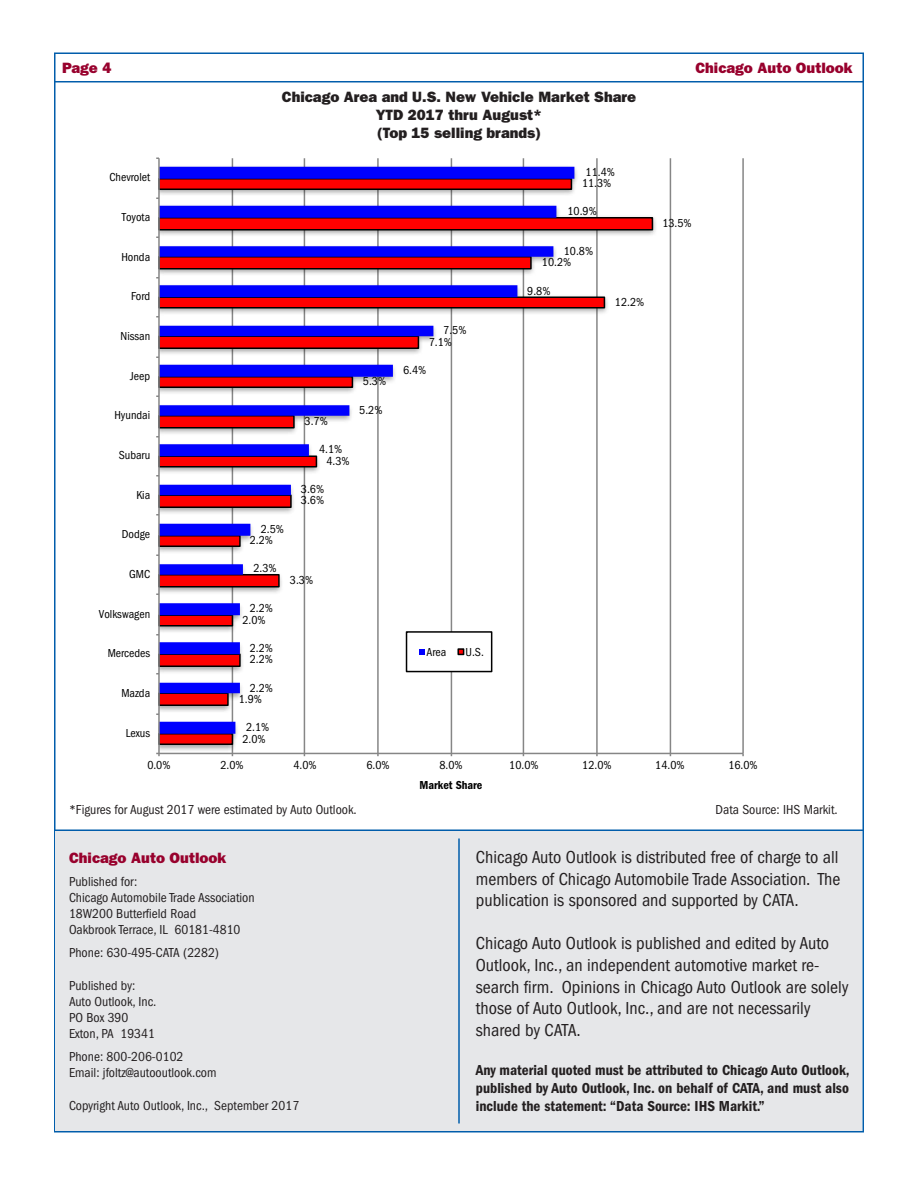
<style>
.page{position:relative;width:918px;height:1188px;background:#fff}
.page>*{position:absolute;margin:0;border:0;box-sizing:border-box;transform-origin:0 0}
.t1{font:condensed 18px/21.6px "ITC Franklin Gothic Std";color:#231f20;text-align:justify}
.Body{font:15px/18px "ITC Franklin Gothic Std Dm Cd";color:#231f20;text-align:justify}
.t2{font:15px "ITC Franklin Gothic Std Hvy";color:#231f20}
.t3{font:15px "ITC Franklin Gothic Std Hvy";color:#98012d}
.Body-2{font:condensed 13.5px/16.2px "ITC Franklin Gothic Std";color:#231f20}
.t4{font:condensed 12px "ITC Franklin Gothic Std";color:#000}
.t5{font:12px "ITC Franklin Gothic Std Dm Cd";color:#000}
</style>
<div class="page">
<hr style="left:232px;top:158px;width:1px;height:595px;background:#868686">
<hr style="left:304px;top:158px;width:1px;height:595px;background:#868686">
<hr style="left:377px;top:158px;width:2px;height:595px;background:#868686">
<hr style="left:451px;top:158px;width:1px;height:595px;background:#868686">
<hr style="left:523px;top:158px;width:1px;height:595px;background:#868686">
<hr style="left:596px;top:158px;width:2px;height:595px;background:#868686">
<hr style="left:670px;top:158px;width:1px;height:595px;background:#868686">
<hr style="left:742px;top:158px;width:2px;height:595px;background:#868686">
<svg style="left:160px;top:177px;width:494px;height:569px"></svg>
<svg style="left:160px;top:167px;width:414px;height:567px"></svg>
<hr style="left:159px;top:753px;width:584px;height:1px;background:#868686">
<hr style="left:158px;top:158px;width:2px;height:595px;background:#868686">
<div style="left:407px;top:632px;width:85px;height:40px;background:#fff"></div>
<div style="left:406px;top:631px;width:86px;height:41px;border:2px solid #000"></div>
<svg style="left:419px;top:649px;width:6px;height:5px"></svg>
<div style="left:457px;top:648px;width:7px;height:7px;border:2px solid #000"></div>
<hr style="left:54px;top:81px;width:810px;height:1px;background:#015dab">
<hr style="left:54px;top:830px;width:810px;height:1px;background:#015dab">
<div style="left:56px;top:831px;width:806px;height:300px;background:#e6e7e9"></div>
<hr style="left:458px;top:838px;width:2px;height:285px;background:#015dab">
<p class="t3" style="left:62px;top:59px;width:51px">Page 4</p>
<p class="t3" style="left:695px;top:59px;width:159px">Chicago Auto Outlook</p>
<p class="t2" style="left:282px;top:88px;width:356px">Chicago Area and U.S. New Vehicle Market Share</p>
<p class="t2" style="left:376px;top:106px;width:168px">YTD 2017 thru August*</p>
<p class="t2" style="left:377px;top:124px;width:165px">(Top 15 selling brands)</p>
<p class="t4" style="left:109px;top:171px;width:42px">Chevrolet</p>
<p class="t4" style="left:586px;top:165px;width:31px">11.4%</p>
<p class="t4" style="left:582px;top:176px;width:31px">11.3%</p>
<p class="t4" style="left:122px;top:210px;width:30px">Toyota</p>
<p class="t4" style="left:567px;top:205px;width:31px">10.9%</p>
<p class="t4" style="left:662px;top:216px;width:31px">13.5%</p>
<p class="t4" style="left:121px;top:250px;width:30px">Honda</p>
<p class="t4" style="left:564px;top:244px;width:31px">10.8%</p>
<p class="t4" style="left:542px;top:256px;width:31px">10.2%</p>
<p class="t4" style="left:131px;top:290px;width:21px">Ford</p>
<p class="t4" style="left:527px;top:284px;width:25px">9.8%</p>
<p class="t4" style="left:615px;top:295px;width:31px">12.2%</p>
<p class="t4" style="left:121px;top:329px;width:31px">Nissan</p>
<p class="t4" style="left:443px;top:324px;width:25px">7.5%</p>
<p class="t4" style="left:429px;top:335px;width:25px">7.1%</p>
<p class="t4" style="left:130px;top:369px;width:22px">Jeep</p>
<p class="t4" style="left:363px;top:375px;width:25px">5.3%</p>
<p class="t4" style="left:403px;top:363px;width:25px">6.4%</p>
<p class="t4" style="left:114px;top:409px;width:37px">Hyundai</p>
<p class="t4" style="left:305px;top:414px;width:25px">3.7%</p>
<p class="t4" style="left:359px;top:403px;width:25px">5.2%</p>
<p class="t4" style="left:119px;top:448px;width:33px">Subaru</p>
<p class="t4" style="left:319px;top:443px;width:25px">4.1%</p>
<p class="t4" style="left:326px;top:454px;width:25px">4.3%</p>
<p class="t4" style="left:136px;top:488px;width:15px">Kia</p>
<p class="t4" style="left:301px;top:482px;width:25px">3.6%</p>
<p class="t4" style="left:301px;top:494px;width:25px">3.6%</p>
<p class="t4" style="left:122px;top:528px;width:30px">Dodge</p>
<p class="t4" style="left:261px;top:522px;width:25px">2.5%</p>
<p class="t4" style="left:250px;top:533px;width:25px">2.2%</p>
<p class="t4" style="left:129px;top:567px;width:23px">GMC</p>
<p class="t4" style="left:253px;top:562px;width:25px">2.3%</p>
<p class="t4" style="left:290px;top:573px;width:25px">3.3%</p>
<p class="t4" style="left:99px;top:607px;width:53px">Volkswagen</p>
<p class="t4" style="left:250px;top:601px;width:25px">2.2%</p>
<p class="t4" style="left:243px;top:613px;width:25px">2.0%</p>
<p class="t4" style="left:108px;top:647px;width:44px">Mercedes</p>
<p class="t4" style="left:250px;top:641px;width:25px">2.2%</p>
<p class="t4" style="left:250px;top:653px;width:25px">2.2%</p>
<p class="t4" style="left:427px;top:646px;width:21px">Area</p>
<p class="t4" style="left:466px;top:646px;width:20px">U.S.</p>
<p class="t4" style="left:121px;top:686px;width:30px">Mazda</p>
<p class="t4" style="left:250px;top:681px;width:25px">2.2%</p>
<p class="t4" style="left:239px;top:692px;width:25px">1.9%</p>
<p class="t4" style="left:126px;top:726px;width:26px">Lexus</p>
<p class="t4" style="left:246px;top:720px;width:25px">2.1%</p>
<p class="t4" style="left:242px;top:732px;width:25px">2.0%</p>
<p class="t4" style="left:147px;top:759px;width:25px">0.0%</p>
<p class="t4" style="left:220px;top:759px;width:25px">2.0%</p>
<p class="t4" style="left:293px;top:759px;width:25px">4.0%</p>
<p class="t4" style="left:366px;top:759px;width:25px">6.0%</p>
<p class="t4" style="left:439px;top:759px;width:25px">8.0%</p>
<p class="t4" style="left:509px;top:759px;width:31px">10.0%</p>
<p class="t4" style="left:582px;top:759px;width:31px">12.0%</p>
<p class="t4" style="left:655px;top:759px;width:31px">14.0%</p>
<p class="t4" style="left:728px;top:759px;width:31px">16.0%</p>
<p class="t5" style="left:420px;top:778px;width:64px">Market Share</p>
<p class="Body-2" style="left:69px;top:801px;width:289px">*Figures for August 2017 were estimated by Auto Outlook.</p>
<p class="Body-2" style="left:716px;top:801px;width:124px">Data Source: IHS Markit.</p>
<p class="t3" style="left:69px;top:849px;width:159px">Chicago Auto Outlook</p>
<p class="Body-2" style="left:69px;top:873px;width:70px">Published for:</p>
<p class="Body-2" style="left:69px;top:889px;width:187px">Chicago Automobile Trade Association</p>
<p class="Body-2" style="left:69px;top:906px;width:173px">18W200 Butterfield Road<br>Oakbrook Terrace, IL 60181-4810</p>
<p class="Body-2" style="left:69px;top:945px;width:152px">Phone: 630-495-CATA (2282)</p>
<p class="Body-2" style="left:69px;top:977px;width:68px">Published by:</p>
<p class="Body-2" style="left:69px;top:993px;width:89px">Auto Outlook, Inc.</p>
<p class="Body-2" style="left:69px;top:1009px;width:61px">PO Box 390</p>
<p class="Body-2" style="left:69px;top:1026px;width:87px">Exton, PA 19341</p>
<p class="Body-2" style="left:69px;top:1049px;width:116px">Phone: 800-206-0102</p>
<p class="Body-2" style="left:69px;top:1065px;width:149px">Email: jfoltz@autooutlook.com</p>
<p class="Body-2" style="left:69px;top:1097px;width:232px">Copyright Auto Outlook, Inc., September 2017</p>
<p class="t1" style="left:476px;top:846px;width:366px">Chicago Auto Outlook is distributed free of charge to all members of Chicago Automobile Trade Association. The publication is sponsored and supported by CATA.</p>
<p class="t1" style="left:476px;top:933px;width:374px;text-align:left">Chicago Auto Outlook is published and edited by Auto Outlook, Inc., an independent automotive market re&shy;search firm. Opinions in Chicago Auto Outlook are solely those of Auto Outlook, Inc., and are not necessarily shared by CATA.</p>
<p class="Body" style="left:476px;top:1061px;width:375px">Any material quoted must be attributed to Chicago Auto Outlook, published by Auto Outlook, Inc. on behalf of CATA, and must also include the statement: “Data Source: IHS Markit.”</p>
</div>
